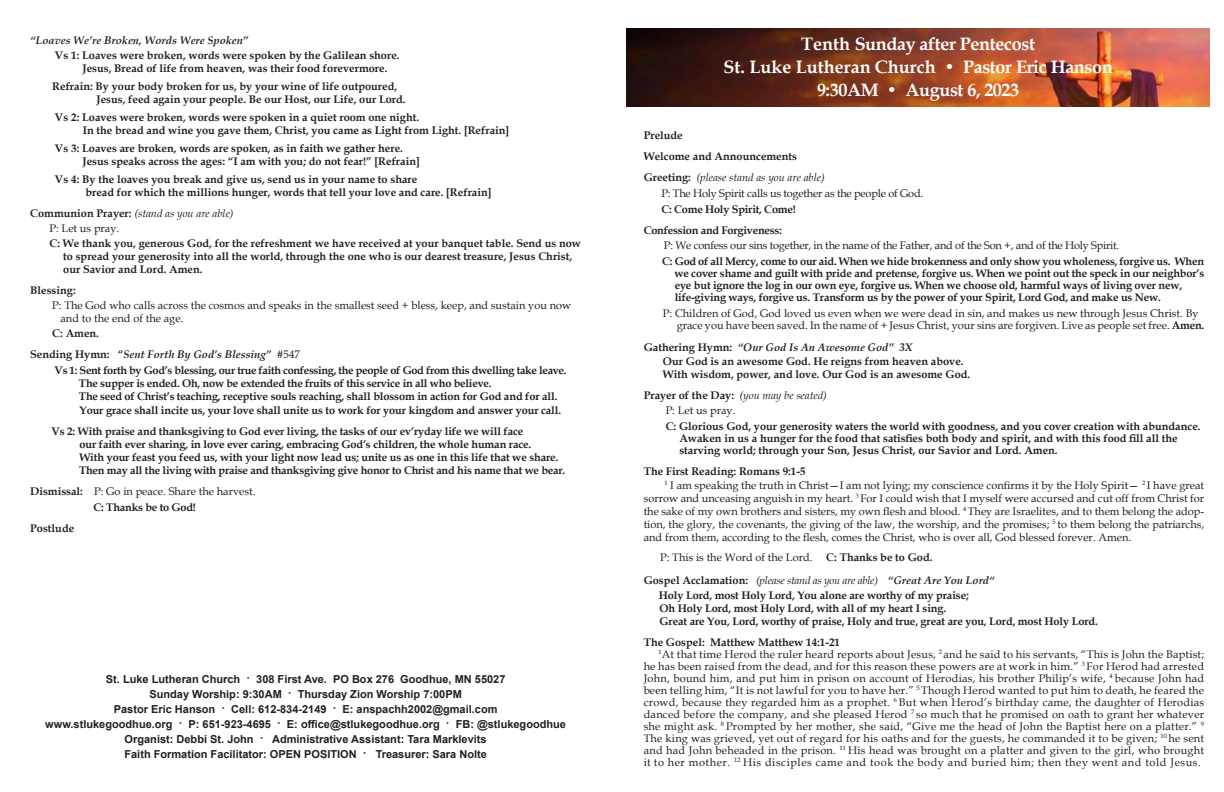
<style>
.page{position:relative;width:1224px;height:792px;background:#fff}
.page>*{position:absolute;margin:0;border:0;box-sizing:border-box;transform-origin:0 0}
.t1{font:700 18px "Book Antiqua";letter-spacing:-.02em;color:#fff}
.t2{font:700 18px "Book Antiqua";color:#fff}
.t3{font:700 11px "Book Antiqua";letter-spacing:-.01em;color:#231f20}
.t4{font:11px/12px "Book Antiqua";color:#231f20;text-align:justify}
.t5{font:700 11px "Arial";color:#231f20}
.t6{font:11px "Book Antiqua";letter-spacing:-.02em;color:#231f20}
.t7{font:italic 700 11px "Book Antiqua";color:#231f20}
.t8{font:italic 11px "Book Antiqua";color:#231f20}
.t9{font:700 11px "Book Antiqua";letter-spacing:-.03em;color:#231f20}
.t10{font:italic 11px "Book Antiqua";letter-spacing:-.02em;color:#231f20}
.s1{font-weight:700;font-style:normal}
.s2{font-style:normal}
.s3{font-weight:400;font-style:normal}
.s4{font-weight:700}
</style>
<div class="page">
<img style="left:627px;top:28px;width:583px;height:78px">
<p class="t7" style="left:30px;top:33px;width:220px">“Loaves We’re Broken, Words Were Spoken”</p>
<p class="t3" style="left:55px;top:48px;width:346px">Vs 1: Loaves were broken, words were spoken by the Galilean shore.</p>
<p class="t3" style="left:82px;top:61px;width:306px">Jesus, Bread of life from heaven, was their food forevermore.</p>
<p class="t3" style="left:52px;top:79px;width:347px">Refrain: By your body broken for us, by your wine of life outpoured,</p>
<p class="t3" style="left:96px;top:92px;width:311px">Jesus, feed again your people. Be our Host, our Life, our Lord.</p>
<p class="t3" style="left:55px;top:110px;width:366px">Vs 2: Loaves were broken, words were spoken in a quiet room one night.</p>
<p class="t3" style="left:83px;top:123px;width:428px">In the bread and wine you gave them, Christ, you came as Light from Light. [Refrain]</p>
<p class="t3" style="left:55px;top:141px;width:350px">Vs 3: Loaves are broken, words are spoken, as in faith we gather here.</p>
<p class="t3" style="left:82px;top:154px;width:339px">Jesus speaks across the ages: “I am with you; do not fear!” [Refrain]</p>
<p class="t3" style="left:55px;top:172px;width:364px">Vs 4: By the loaves you break and give us, send us in your name to share</p>
<p class="t3" style="left:85px;top:185px;width:408px">bread for which the millions hunger, words that tell your love and care. [Refrain]</p>
<p class="t8" style="left:30px;top:206px;width:205px"><span class="s1">Communion Prayer:</span> (stand as you are able)</p>
<p class="t4" style="left:49px;top:222px;width:71px">P: Let us pray.</p>
<p class="t3" style="left:49px;top:236px;width:533px">C: We thank you, generous God, for the refreshment we have received at your banquet table. Send us now</p>
<p class="t3" style="left:63px;top:249px;width:511px">to spread your generosity into all the world, through the one who is our dearest treasure, Jesus Christ,</p>
<p class="t3" style="left:63px;top:262px;width:141px">our Savior and Lord. Amen.</p>
<p class="t3" style="left:30px;top:283px;width:47px">Blessing:</p>
<p class="t4" style="left:52px;top:299px;width:521px">P: The God who calls across the cosmos and speaks in the smallest seed + bless, keep, and sustain you now</p>
<p class="t4" style="left:60px;top:312px;width:124px">and to the end of the age.</p>
<p class="t3" style="left:52px;top:326px;width:48px">C: Amen.</p>
<p class="t7" style="left:30px;top:347px;width:271px"><span class="s2">Sending Hymn: “</span>Sent Forth By God’s Blessing” <span class="s3">#547</span></p>
<p class="t9" style="left:54px;top:363px;width:514px">Vs 1: Sent forth by God’s blessing, our true faith confessing, the people of God from this dwelling take leave.</p>
<p class="t3" style="left:79px;top:376px;width:414px">The supper is ended. Oh, now be extended the fruits of this service in all who believe.</p>
<p class="t3" style="left:79px;top:389px;width:480px">The seed of Christ’s teaching, receptive souls reaching, shall blossom in action for God and for all.</p>
<p class="t3" style="left:79px;top:402px;width:483px">Your grace shall incite us, your love shall unite us to work for your kingdom and answer your call.</p>
<p class="t3" style="left:51px;top:424px;width:474px">Vs 2: With praise and thanksgiving to God ever living, the tasks of our ev’ryday life we will face</p>
<p class="t3" style="left:79px;top:437px;width:453px">our faith ever sharing, in love ever caring, embracing God’s children, the whole human race.</p>
<p class="t3" style="left:79px;top:450px;width:481px">With your feast you feed us, with your light now lead us; unite us as one in this life that we share.</p>
<p class="t3" style="left:79px;top:463px;width:488px">Then may all the living with praise and thanksgiving give honor to Christ and his name that we bear.</p>
<p class="t4" style="left:30px;top:485px;width:227px"><span class="s4">Dismissal:</span> P: Go in peace. Share the harvest.</p>
<p class="t3" style="left:93px;top:500px;width:104px">C: Thanks be to God!</p>
<p class="t3" style="left:30px;top:521px;width:45px">Postlude</p>
<p class="t5" style="left:106px;top:671px;width:401px">St. Luke Lutheran Church · 308 First Ave. PO Box 276 Goodhue, MN 55027</p>
<p class="t5" style="left:149px;top:686px;width:314px">Sunday Worship: 9:30AM · Thursday Zion Worship 7:00PM</p>
<p class="t5" style="left:114px;top:701px;width:385px">Pastor Eric Hanson · Cell: 612-834-2149 · E: anspachh2002@gmail.com</p>
<p class="t5" style="left:45px;top:716px;width:522px">www.stlukegoodhue.org · P: 651-923-4695 · E: office@stlukegoodhue.org · FB: @stlukegoodhue</p>
<p class="t5" style="left:125px;top:731px;width:364px">Organist: Debbi St. John · Administrative Assistant: Tara Marklevits</p>
<p class="t5" style="left:124px;top:746px;width:364px">Faith Formation Facilitator: OPEN POSITION · Treasurer: Sara Nolte</p>
<p class="t1" style="left:801px;top:32px;width:235px">Tenth Sunday after Pentecost</p>
<p class="t2" style="left:723px;top:55px;width:391px">St. Luke Lutheran Church • Pastor Eric Hanson</p>
<p class="t1" style="left:817px;top:78px;width:204px">9:30AM • August 6, 2023</p>
<p class="t3" style="left:644px;top:128px;width:41px">Prelude</p>
<p class="t3" style="left:644px;top:149px;width:155px">Welcome and Announcements</p>
<p class="t8" style="left:644px;top:170px;width:183px"><span class="s1">Greeting:</span> (please stand as you are able)</p>
<p class="t6" style="left:661px;top:186px;width:263px">P: The Holy Spirit calls us together as the people of God.</p>
<p class="t3" style="left:661px;top:202px;width:136px">C: Come Holy Spirit, Come!</p>
<p class="t3" style="left:644px;top:223px;width:140px">Confession and Forgiveness:</p>
<p class="t6" style="left:664px;top:238px;width:457px">P: We confess our sins together, in the name of the Father, and of the Son +, and of the Holy Spirit.</p>
<p class="t3" style="left:662px;top:254px;width:544px">C: God of all Mercy, come to our aid. When we hide brokenness and only show you wholeness, forgive us. When</p>
<p class="t3" style="left:674px;top:266px;width:531px">we cover shame and guilt with pride and pretense, forgive us. When we point out the speck in our neighbor’s</p>
<p class="t3" style="left:675px;top:278px;width:509px">eye but ignore the log in our own eye, forgive us. When we choose old, harmful ways of living over new,</p>
<p class="t3" style="left:675px;top:290px;width:488px">life-giving ways, forgive us. Transform us by the power of your Spirit, Lord God, and make us New.</p>
<p class="t4" style="left:663px;top:307px;width:537px">P: Children of God, God loved us even when we were dead in sin, and makes us new through Jesus Christ. By</p>
<p class="t4" style="left:677px;top:319px;width:529px">grace you have been saved. In the name of + Jesus Christ, your sins are forgiven. Live as people set free. <span class="s4">Amen.</span></p>
<p class="t7" style="left:644px;top:340px;width:271px"><span class="s2">Gathering Hymn:</span> “Our God Is An Awesome God” 3X</p>
<p class="t3" style="left:663px;top:354px;width:302px">Our God is an awesome God. He reigns from heaven above.</p>
<p class="t3" style="left:663px;top:367px;width:309px">With wisdom, power, and love. Our God is an awesome God.</p>
<p class="t8" style="left:644px;top:388px;width:185px"><span class="s1">Prayer of the Day:</span> (you may be seated)</p>
<p class="t4" style="left:666px;top:404px;width:71px">P: Let us pray.</p>
<p class="t3" style="left:666px;top:419px;width:536px">C: Glorious God, your generosity waters the world with goodness, and you cover creation with abundance.</p>
<p class="t3" style="left:679px;top:431px;width:500px">Awaken in us a hunger for the food that satisfies both body and spirit, and with this food fill all the</p>
<p class="t3" style="left:679px;top:443px;width:380px">starving world; through your Son, Jesus Christ, our Savior and Lord. Amen.</p>
<p class="t3" style="left:644px;top:464px;width:163px">The First Reading: Romans 9:1-5</p>
<p class="t4" style="left:644px;top:479px;width:562px;line-height:13px;text-indent:21px"><sup>1</sup> I am speaking the truth in Christ—I am not lying; my conscience confirms it by the Holy Spirit— <sup>2</sup> I have great sorrow and unceasing anguish in my heart. <sup>3</sup> For I could wish that I myself were accursed and cut off from Christ for the sake of my own brothers and sisters, my own flesh and blood. <sup>4</sup> They are Israelites, and to them belong the adop&shy;tion, the glory, the covenants, the giving of the law, the worship, and the promises; <sup>5</sup> to them belong the patriarchs, and from them, according to the flesh, comes the Christ, who is over all, God blessed forever. Amen.</p>
<p class="t4" style="left:660px;top:551px;width:274px">P: This is the Word of the Lord. <span class="s4">C: Thanks be to God.</span></p>
<p class="t10" style="left:644px;top:573px;width:352px"><span class="s1">Gospel Acclamation:</span> (please stand as you are able) <span class="s4">“Great Are You Lord“</span></p>
<p class="t3" style="left:659px;top:588px;width:311px">Holy Lord, most Holy Lord, You alone are worthy of my praise;</p>
<p class="t3" style="left:660px;top:601px;width:288px">Oh Holy Lord, most Holy Lord, with all of my heart I sing.</p>
<p class="t3" style="left:660px;top:614px;width:440px">Great are You, Lord, worthy of praise, Holy and true, great are you, Lord, most Holy Lord.</p>
<p class="t3" style="left:644px;top:635px;width:198px">The Gospel: Matthew Matthew 14:1-21</p>
<p class="t4" style="left:644px;top:648px;width:562px;text-indent:15px"><sup>1</sup>At that time Herod the ruler heard reports about Jesus, <sup>2</sup> and he said to his servants, “This is John the Baptist; he has been raised from the dead, and for this reason these powers are at work in him.” <sup>3</sup> For Herod had arrested John, bound him, and put him in prison on account of Herodias, his brother Philip’s wife, <sup>4</sup> because John had been telling him, “It is not lawful for you to have her.” <sup>5</sup> Though Herod wanted to put him to death, he feared the crowd, because they regarded him as a prophet. <sup>6</sup> But when Herod’s birthday came, the daughter of Herodias danced before the company, and she pleased Herod <sup>7</sup> so much that he promised on oath to grant her whatever she might ask. <sup>8</sup> Prompted by her mother, she said, “Give me the head of John the Baptist here on a platter.” <sup>9<br></sup>The king was grieved, yet out of regard for his oaths and for the guests, he commanded it to be given; <sup>10</sup> he sent and had John beheaded in the prison. <sup>11</sup> His head was brought on a platter and given to the girl, who brought it to her mother. <sup>12</sup> His disciples came and took the body and buried him; then they went and told Jesus.</p>
</div>
